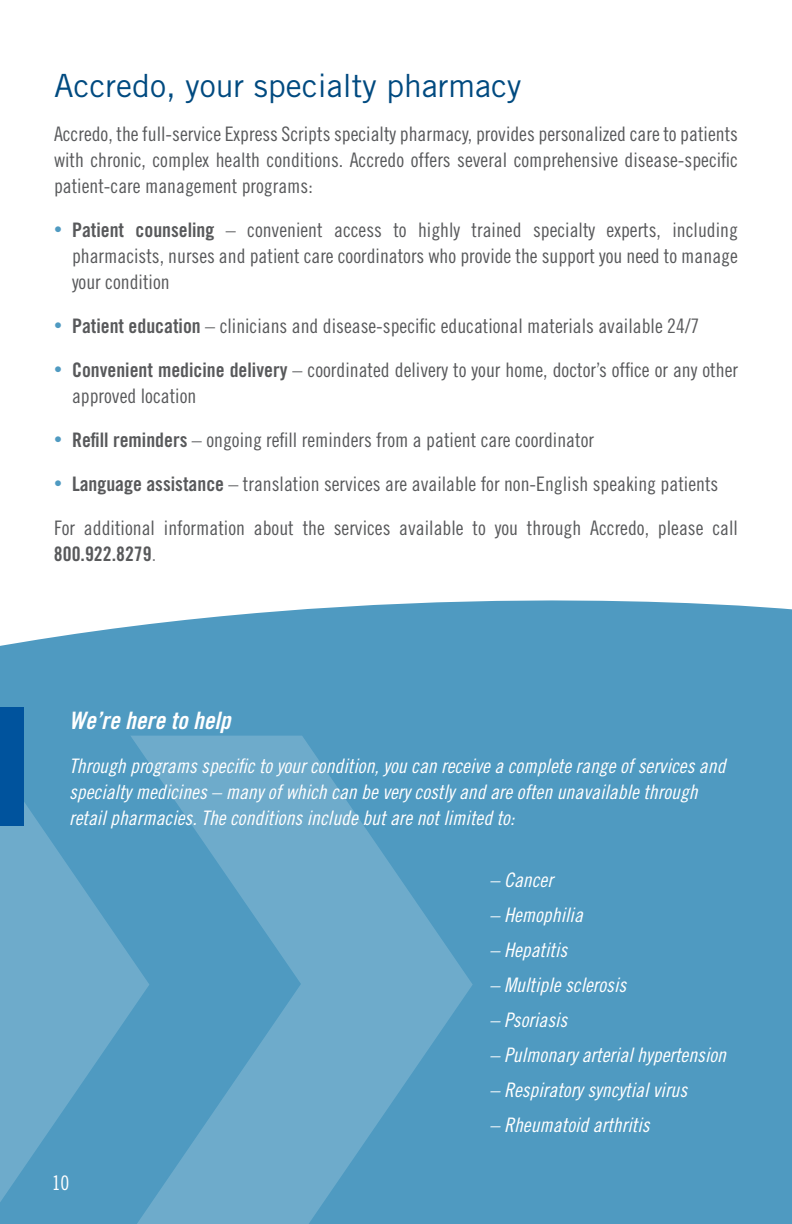
<style>
.page{position:relative;width:792px;height:1224px;background:#fff}
.page>*{position:absolute;margin:0;border:0;box-sizing:border-box;transform-origin:0 0}
.t1{font:32px "Trade Gothic";color:#004a80}
.t2{font:24px "Trade Gothic Bold Cond Twenty Obl";color:#fff}
.t3{font:20px/26px "Trade Gothic Cond Eighteen";color:#58595b;text-align:justify}
.t4{font:20px/26px "Trade Gothic Cond Eighteen Obl";color:#fff}
.t5{font:20px "Trade Gothic Bold Cond Twenty";color:#58595b}
.t6{font:20px "Trade Gothic Cond Eighteen";color:#fff}
.s1{font-size:16px;color:#4f9ac1}
.s2{font-family:"Trade Gothic Bold Cond Twenty"}
.s3{font-family:"Trade Gothic Cond Eighteen";color:#797a7d}
</style>
<div class="page">
<div style="left:0;top:600px;width:792px;height:624px;background:#4f9ac1"></div>
<svg style="left:149px;top:736px;width:324px;height:488px;fill:#6eabcb"></svg>
<svg style="left:0;top:736px;width:149px;height:488px;fill:#4f9ac1"></svg>
<div style="left:0;top:707px;width:23px;height:118px;background:#00539d"></div>
<h1 class="t1" style="left:54px;top:66px;width:469px">Accredo, your specialty pharmacy</h1>
<p class="t3" style="left:54px;top:120px;width:686px">Accredo, the full-service Express Scripts specialty pharmacy, provides personalized care to patients with chronic, complex health conditions. Accredo offers several comprehensive disease-specific patient-care management programs:</p>
<p class="t3" style="left:72px;top:216px;width:667px;text-indent:-18px"><span class="s1">•</span> <span class="s2">Patient counseling</span> – convenient access to highly trained specialty experts, including pharmacists, nurses and patient care coordinators who provide the support you need to manage your condition</p>
<p class="t3" style="left:54px;top:312px;width:647px"><span class="s1">•</span> <span class="s2">Patient education</span> – clinicians and disease-specific educational materials available 24/7</p>
<p class="t3" style="left:72px;top:356px;width:668px;text-indent:-18px"><span class="s1">•</span> <span class="s2">Convenient medicine delivery</span> – coordinated delivery to your home, doctor’s office or any other approved location</p>
<p class="t3" style="left:54px;top:426px;width:542px"><span class="s1">•</span> <span class="s2">Refill reminders</span> – ongoing refill reminders from a patient care coordinator</p>
<p class="t3" style="left:54px;top:470px;width:666px"><span class="s1">•</span> <span class="s2">Language assistance</span> – translation services are available for non-English speaking patients</p>
<p class="t3" style="left:54px;top:514px;width:685px">For additional information about the services available to you through Accredo, please call</p>
<p class="t5" style="left:54px;top:542px;width:104px">800.922.8279<span class="s3">.</span></p>
<p class="t2" style="left:69px;top:706px;width:163px">We’re here to help</p>
<p class="t4" style="left:69px;top:753px;width:658px">Through programs specific to your condition, you can receive a complete range of services and specialty medicines – many of which can be very costly and are often unavailable through retail pharmacies. The conditions include but are not limited to:</p>
<p class="t6" style="left:52px;top:1171px;width:19px">10</p>
<p class="t4" style="left:490px;top:867px;width:65px">– Cancer</p>
<p class="t4" style="left:490px;top:902px;width:95px">– Hemophilia</p>
<p class="t4" style="left:490px;top:937px;width:79px">– Hepatitis</p>
<p class="t4" style="left:490px;top:972px;width:138px">– Multiple sclerosis</p>
<p class="t4" style="left:490px;top:1007px;width:79px">– Psoriasis</p>
<p class="t4" style="left:490px;top:1042px;width:238px">– Pulmonary arterial hypertension</p>
<p class="t4" style="left:490px;top:1077px;width:199px">– Respiratory syncytial virus</p>
<p class="t4" style="left:490px;top:1112px;width:161px">– Rheumatoid arthritis</p>
</div>
